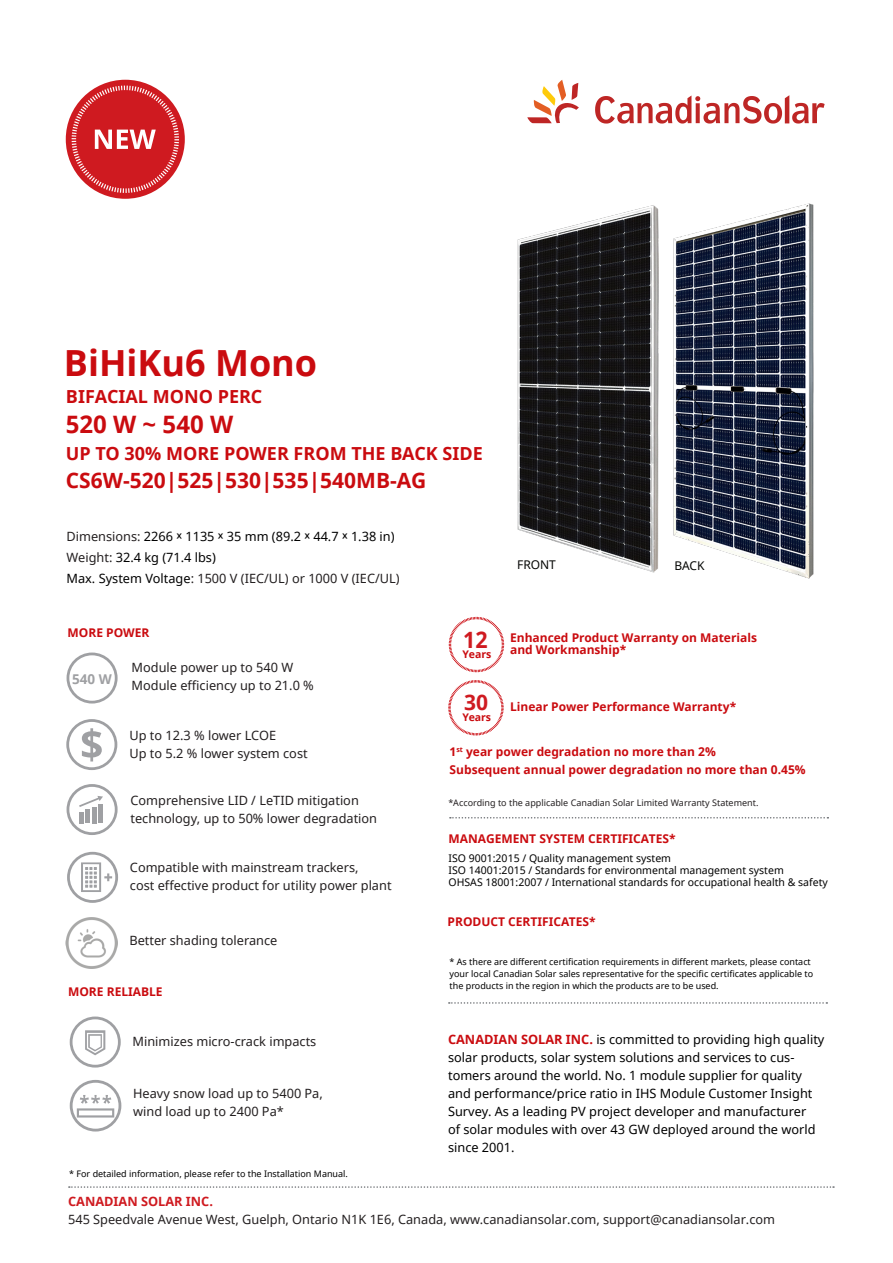
<style>
.page{position:relative;width:893px;height:1263px;background:#fff}
.page>*{position:absolute;margin:0;border:0;box-sizing:border-box;transform-origin:0 0}
.disclaimer{font:700 36px "Noto Sans";color:#ca0b0f}
.disclaimer-2{font:700 24px "Noto Sans";color:#ca0b0f}
.disclaimer-3{font:700 22.5px "Noto Sans";color:#cf1a20;scale:.95 1}
.disclaimer-4{font:700 21px "Noto Sans";color:#ca0b0f}
.t1{font:700 21px "Noto Sans";color:#cf1a20}
.disclaimer-5{font:700 18px "Noto Sans";color:#ca0b0f}
.disclaimer-6{font:700 13.5px "Noto Sans";color:#9fa0a3}
.copy_no_baseline_gri{font:12.75px/18px "Noto Sans";color:#231f20}
.copy{font:12.75px/18px "Noto Sans";color:#000}
.copy-2{font:12.75px "Noto Sans";color:#231f20}
.copy_no_baseline_gri-2{font:12.75px "Noto Sans";color:#000}
.subheading{font:700 12.75px "Noto Sans";color:#cf1a20}
.disclaimer-7{font:700 12px/12px "Noto Sans";color:#ca0b0f}
.subheading-2{font:700 12px "Noto Sans";color:#ca0b0f}
.disclaimer-8{font:12px "Noto Sans";color:#040503}
.disclaimer-9{font:10.5px/12px "Noto Sans";color:#000}
.subheading-3{font:700 10.5px "Noto Sans";color:#ca0b0f}
.disclaimer-10{font:9px/12px "Noto Sans";color:#000}
.t2{font:9px "Noto Sans";color:#231f20}
.s1{color:#231f20}
.s2{color:#000}
.s3{font-weight:700;color:#ca0b0f}
</style>
<div class="page">
<div style="left:66px;top:80px;width:119px;height:119px;background:#cf1a20;border-radius:50%"></div>
<svg style="left:72px;top:86px;width:107px;height:107px"></svg>
<svg style="left:449px;top:1002px;width:378px;height:2px"></svg>
<img style="left:517px;top:210px;width:116px;height:356px">
<img style="left:633px;top:203px;width:181px;height:376px">
<svg style="left:450px;top:817px;width:378px;height:1px"></svg>
<svg style="left:448px;top:680px;width:56px;height:55px"></svg>
<svg style="left:449px;top:617px;width:55px;height:55px"></svg>
<svg style="left:67px;top:784px;width:51px;height:51px"></svg>
<svg style="left:67px;top:652px;width:51px;height:51px"></svg>
<svg style="left:67px;top:852px;width:51px;height:51px"></svg>
<svg style="left:70px;top:1016px;width:51px;height:51px"></svg>
<svg style="left:70px;top:1080px;width:51px;height:51px"></svg>
<svg style="left:66px;top:719px;width:51px;height:51px"></svg>
<img style="left:65px;top:917px;width:53px;height:52px">
<svg style="left:69px;top:1186px;width:765px;height:2px"></svg>
<svg style="left:527px;top:80px;width:52px;height:43px"></svg>
<svg style="left:595px;top:95px;width:230px;height:29px"></svg>
<p class="disclaimer" style="left:64px;top:338px;width:255px">BiHiKu6 Mono</p>
<p class="disclaimer-5" style="left:66px;top:384px;width:198px">BIFACIAL MONO PERC</p>
<p class="disclaimer-2" style="left:66px;top:407px;width:169px">520 W ~ 540 W</p>
<p class="disclaimer-5" style="left:66px;top:441px;width:419px">UP TO 30% MORE POWER FROM THE BACK SIDE</p>
<p class="disclaimer-4" style="left:66px;top:465px;width:362px">CS6W-520|525|530|535|540MB-AG</p>
<p class="copy_no_baseline_gri-2" style="left:67px;top:527px;width:330px"><span class="s1">Dimensions:</span> 2266 ˣ 1135 ˣ 35 mm (89.2 ˣ 44.7 ˣ 1.38 in)</p>
<p class="copy_no_baseline_gri-2" style="left:67px;top:548px;width:151px"><span class="s1">Weight:</span> 32.4 kg (71.4 lbs)</p>
<p class="copy_no_baseline_gri" style="left:67px;top:569px;width:335px"><span class="s2">Max. System Voltage</span>: 1500 V (IEC/UL) or 1000 V (IEC/UL)</p>
<p class="disclaimer-7" style="left:68px;top:627px;width:83px">MORE POWER</p>
<p class="disclaimer-6" style="left:72px;top:670px;width:41px">540 W</p>
<p class="copy_no_baseline_gri" style="left:132px;top:658px;width:163px">Module power up to 540 W</p>
<p class="copy_no_baseline_gri" style="left:132px;top:676px;width:184px">Module efficiency up to 21.0 %</p>
<p class="copy_no_baseline_gri" style="left:129px;top:726px;width:148px">Up to 12.3 % lower LCOE</p>
<p class="copy_no_baseline_gri" style="left:129px;top:744px;width:180px">Up to 5.2 % lower system cost</p>
<p class="copy_no_baseline_gri" style="left:130px;top:791px;width:248px">Comprehensive LID / LeTID mitigation technology, up to 50% lower degradation</p>
<p class="copy_no_baseline_gri" style="left:130px;top:858px;width:230px">Compatible with mainstream trackers,</p>
<p class="copy_no_baseline_gri" style="left:130px;top:876px;width:263px">cost effective product for utility power plant</p>
<p class="copy_no_baseline_gri" style="left:129px;top:931px;width:150px">Better shading tolerance</p>
<p class="disclaimer-7" style="left:68px;top:985px;width:96px">MORE RELIABLE</p>
<p class="copy_no_baseline_gri" style="left:133px;top:1032px;width:185px">Minimizes micro-crack impacts</p>
<p class="copy_no_baseline_gri" style="left:133px;top:1084px;width:191px">Heavy snow load up to 5400 Pa,</p>
<p class="copy_no_baseline_gri" style="left:133px;top:1102px;width:152px">wind load up to 2400 Pa*</p>
<p class="disclaimer-10" style="left:69px;top:1167px;width:280px">* For detailed information, please refer to the Installation Manual.</p>
<p class="disclaimer-8" style="left:517px;top:556px;width:40px">FRONT</p>
<p class="disclaimer-8" style="left:674px;top:557px;width:32px">BACK</p>
<p class="disclaimer-3" style="left:463px;top:624px;width:27px">12</p>
<p class="subheading-3" style="left:463px;top:646px;width:30px">Years</p>
<p class="disclaimer-7" style="left:510px;top:631px;width:248px">Enhanced Product Warranty on Materials and Workmanship*</p>
<p class="t1" style="left:464px;top:688px;width:26px">30</p>
<p class="disclaimer-7" style="left:510px;top:700px;width:228px">Linear Power Performance Warranty*</p>
<p class="subheading-2" style="left:450px;top:743px;width:268px">1<sup>st</sup> year power degradation no more than 2%</p>
<p class="subheading-2" style="left:450px;top:761px;width:358px">Subsequent annual power degradation no more than 0.45%</p>
<p class="subheading-3" style="left:462px;top:710px;width:30px">Years</p>
<p class="t2" style="left:448px;top:797px;width:312px">*According to the applicable Canadian Solar Limited Warranty Statement.</p>
<p class="disclaimer-7" style="left:449px;top:832px;width:229px">MANAGEMENT SYSTEM CERTIFICATES*</p>
<p class="disclaimer-9" style="left:449px;top:852px;width:381px">ISO 9001:2015 / Quality management system<br>ISO 14001:2015 / Standards for environmental management system<br>OHSAS 18001:2007 / International standards for occupational health &amp; safety</p>
<p class="disclaimer-7" style="left:448px;top:915px;width:150px">PRODUCT CERTIFICATES*</p>
<p class="disclaimer-10" style="left:450px;top:955px;width:365px">* As there are different certification requirements in different markets, please contact your local Canadian Solar sales representative for the specific certificates applicable to the products in the region in which the products are to be used.</p>
<p class="copy" style="left:448px;top:1030px;width:378px"><span class="s3">CANADIAN SOLAR INC.</span> is committed to providing high quality solar products, solar system solutions and services to cus&shy;tomers around the world. No. 1 module supplier for quality and performance/price ratio in IHS Module Customer Insight Survey. As a leading PV project developer and manufacturer<br>of solar modules with over 43 GW deployed around the world since 2001.</p>
<p class="subheading" style="left:68px;top:1192px;width:146px">CANADIAN SOLAR INC.</p>
<p class="copy-2" style="left:68px;top:1211px;width:708px">545 Speedvale Avenue West, Guelph, Ontario N1K 1E6, Canada, www.canadiansolar.com, support@canadiansolar.com</p>
</div>
